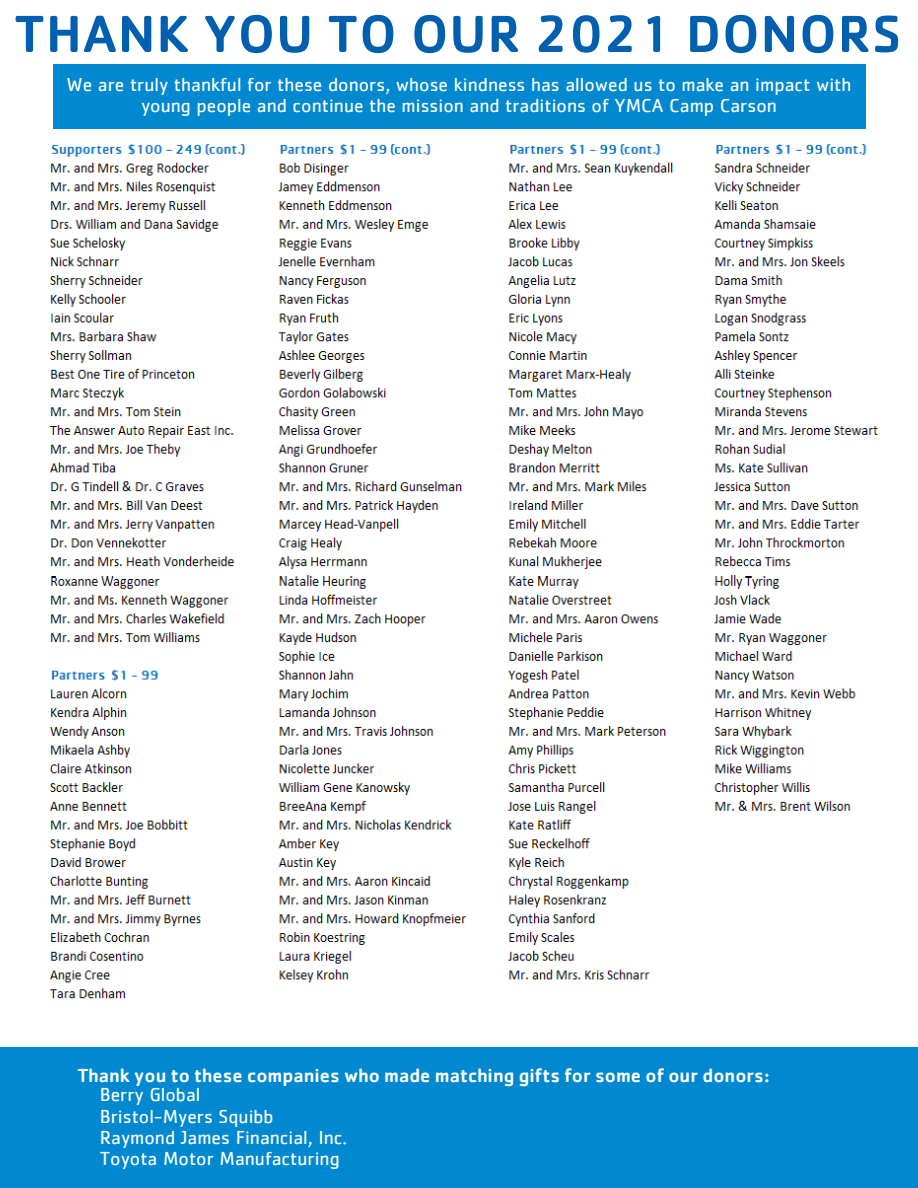
<style>
.page{position:relative;width:918px;height:1188px;background:#fff}
.page>*{position:absolute;margin:0;border:0;box-sizing:border-box;transform-origin:0 0}
.t1{font:500 54px "Cachet";letter-spacing:.02em;color:#0060af}
.t2{font:19.5px/21.3px "Cachet";color:#fff;text-align:center}
.t3{font:500 19.5px "Cachet";color:#fff}
</style>
<div class="page">
<div style="left:53px;top:65px;width:812px;height:64px;background:#0089d0"></div>
<div style="left:0;top:1047px;width:918px;height:141px;background:#0089d0"></div>
<img style="left:49px;top:144px;width:830px;height:855px">
<p class="t1" style="left:14px;top:-1px;width:889px">THANK YOU TO OUR 2021 DONORS</p>
<p class="t2" style="left:66px;top:75px;width:787px">We are truly thankful for these donors, whose kindness has allowed us to make an impact with young people and continue the mission and traditions of YMCA Camp Carson</p>
<p class="t3" style="left:77px;top:1063px;width:694px">Thank you to these companies who made matching gifts for some of our donors:</p>
<p class="t2" style="left:100px;top:1085px;width:102px">Berry Global</p>
<p class="t2" style="left:100px;top:1106px;width:175px">Bristol-Myers Squibb</p>
<p class="t2" style="left:100px;top:1128px;width:249px">Raymond James Financial, Inc.</p>
<p class="t2" style="left:100px;top:1149px;width:241px">Toyota Motor Manufacturing</p>
</div>
